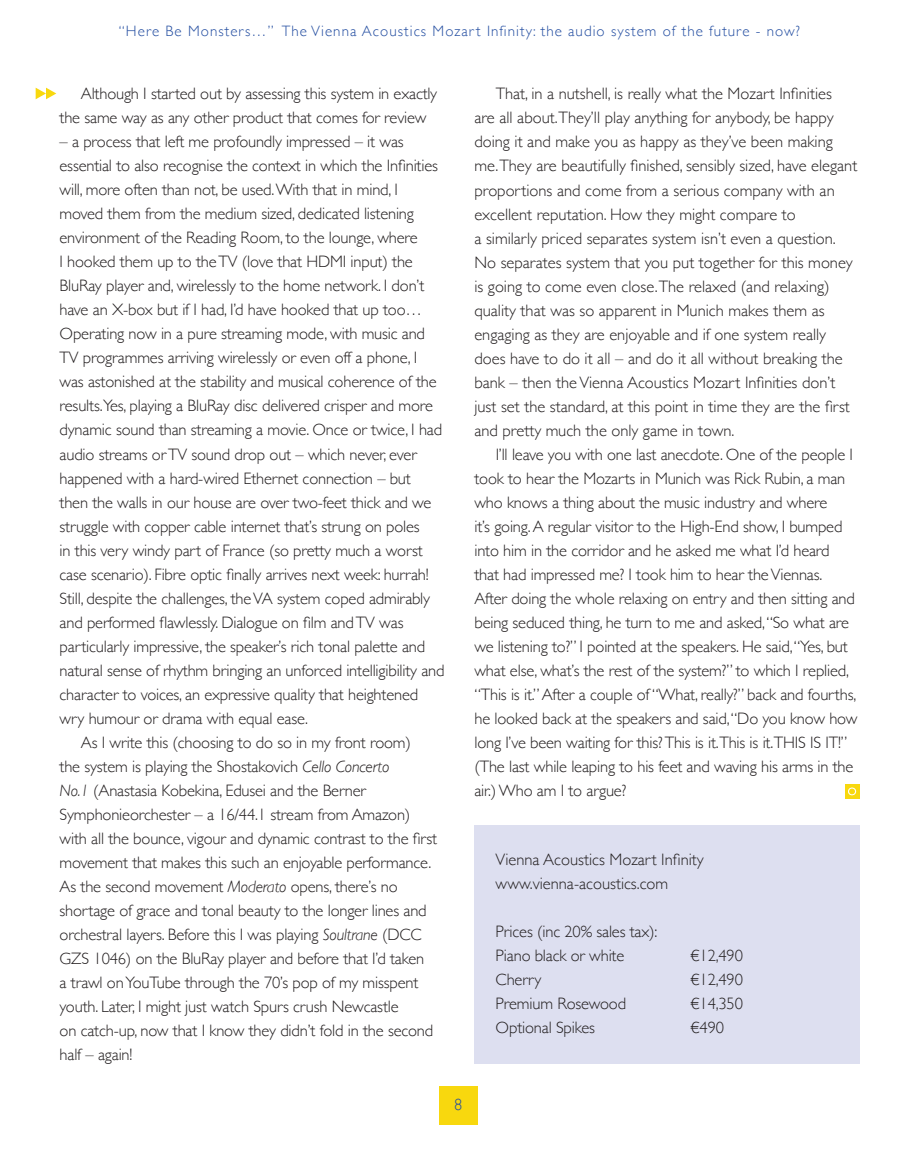
<style>
.page{position:relative;width:919px;height:1149px;background:#fff}
.page>*{position:absolute;margin:0;border:0;box-sizing:border-box;transform-origin:0 0}
.t1{font:300 16.5px/24px "Gill Sans";letter-spacing:-.01em;color:#231f20}
.t2{font:300 16.5px "Gill Sans";color:#244ea1}
.t3{font:300 15px "Gill Sans";letter-spacing:.07em;color:#244ea1}
.s1{font-style:italic}
</style>
<div class="page">
<div style="left:439px;top:1085px;width:38px;height:39px;background:#f8d80e"></div>
<svg style="left:36px;top:88px;width:20px;height:11px"></svg>
<div style="left:474px;top:825px;width:385px;height:238px;background:#dddff0"></div>
<div style="left:844px;top:784px;width:14px;height:14px;background:#f8d80e"></div>
<svg style="left:848px;top:787px;width:8px;height:8px"></svg>
<p class="t3" style="left:119px;top:19px;width:682px">“Here Be Monsters…” The Vienna Acoustics Mozart Infinity: the audio system of the future - now?</p>
<p class="t1" style="left:60px;top:81px;width:379px;text-indent:21px">Although I started out by assessing this system in exactly the same way as any other product that comes for review</p>
<p class="t1" style="left:60px;top:129px;width:345px">– a process that left me profoundly impressed – it was</p>
<p class="t1" style="left:60px;top:153px;width:380px">essential to also recognise the context in which the Infinities</p>
<p class="t1" style="left:60px;top:177px;width:340px">will, more often than not, be used. With that in mind, I</p>
<p class="t1" style="left:60px;top:201px;width:356px">moved them from the medium sized, dedicated listening</p>
<p class="t1" style="left:60px;top:225px;width:360px">environment of the Reading Room, to the lounge, where</p>
<p class="t1" style="left:60px;top:249px;width:355px">I hooked them up to the TV (love that HDMI input) the</p>
<p class="t1" style="left:60px;top:273px;width:366px">BluRay player and, wirelessly to the home network. I don’t</p>
<p class="t1" style="left:60px;top:297px;width:364px">have an X-box but if I had, I’d have hooked that up too…</p>
<p class="t1" style="left:60px;top:321px;width:367px">Operating now in a pure streaming mode, with music and</p>
<p class="t1" style="left:60px;top:345px;width:359px">TV programmes arriving wirelessly or even off a phone, I</p>
<p class="t1" style="left:60px;top:369px;width:378px">was astonished at the stability and musical coherence of the</p>
<p class="t1" style="left:60px;top:393px;width:375px">results.Yes, playing a BluRay disc delivered crisper and more</p>
<p class="t1" style="left:60px;top:417px;width:384px">dynamic sound than streaming a movie. Once or twice, I had</p>
<p class="t1" style="left:60px;top:441px;width:359px">audio streams or TV sound drop out – which never, ever</p>
<p class="t1" style="left:60px;top:465px;width:353px">happened with a hard-wired Ethernet connection – but</p>
<p class="t1" style="left:60px;top:489px;width:373px">then the walls in our house are over two-feet thick and we</p>
<p class="t1" style="left:60px;top:513px;width:362px">struggle with copper cable internet that’s strung on poles</p>
<p class="t1" style="left:60px;top:537px;width:364px">in this very windy part of France (so pretty much a worst</p>
<p class="t1" style="left:60px;top:561px;width:370px">case scenario). Fibre optic finally arrives next week: hurrah!</p>
<p class="t1" style="left:60px;top:585px;width:372px">Still, despite the challenges, the VA system coped admirably</p>
<p class="t1" style="left:60px;top:609px;width:345px">and performed flawlessly. Dialogue on film and TV was</p>
<p class="t1" style="left:60px;top:633px;width:367px">particularly impressive, the speaker’s rich tonal palette and</p>
<p class="t1" style="left:60px;top:657px;width:386px">natural sense of rhythm bringing an unforced intelligibility and</p>
<p class="t1" style="left:60px;top:681px;width:360px">character to voices, an expressive quality that heightened</p>
<p class="t1" style="left:60px;top:705px;width:250px">wry humour or drama with equal ease.</p>
<p class="t1" style="left:81px;top:729px;width:331px">As I write this (choosing to do so in my front room)</p>
<p class="t1" style="left:60px;top:753px;width:331px">the system is playing the Shostakovich <span class="s1">Cello Concerto</span></p>
<p class="t1" style="left:60px;top:777px;width:308px"><span class="s1">No.1</span> (Anastasia Kobekina, Edusei and the Berner</p>
<p class="t1" style="left:60px;top:801px;width:352px">Symphonieorchester – a 16/44.1 stream from Amazon)</p>
<p class="t1" style="left:60px;top:825px;width:379px">with all the bounce, vigour and dynamic contrast to the first</p>
<p class="t1" style="left:60px;top:849px;width:373px">movement that makes this such an enjoyable performance.</p>
<p class="t1" style="left:60px;top:873px;width:339px">As the second movement <span class="s1">Moderato</span> opens, there’s no</p>
<p class="t1" style="left:60px;top:897px;width:368px">shortage of grace and tonal beauty to the longer lines and</p>
<p class="t1" style="left:60px;top:921px;width:363px">orchestral layers. Before this I was playing <span class="s1">Soultrane</span> (DCC</p>
<p class="t1" style="left:60px;top:945px;width:366px">GZS 1046) on the BluRay player and before that I’d taken</p>
<p class="t1" style="left:60px;top:969px;width:360px">a trawl on YouTube through the 70’s pop of my misspent</p>
<p class="t1" style="left:60px;top:993px;width:340px">youth. Later, I might just watch Spurs crush Newcastle</p>
<p class="t1" style="left:60px;top:1017px;width:375px">on catch-up, now that I know they didn’t fold in the second</p>
<p class="t1" style="left:60px;top:1041px;width:74px">half – again!</p>
<p class="t1" style="left:474px;top:81px;width:384px;text-indent:21px">That, in a nutshell, is really what the Mozart Infinities<br>are all about.They’ll play anything for anybody, be happy doing it and make you as happy as they’ve been making me.They are beautifully finished, sensibly sized, have elegant proportions and come from a serious company with an excellent reputation. How they might compare to<br>a similarly priced separates system isn’t even a question.<br>No separates system that you put together for this money is going to come even close.The relaxed (and relaxing) quality that was so apparent in Munich makes them as engaging as they are enjoyable and if one system really does have to do it all – and do it all without breaking the bank – then the Vienna Acoustics Mozart Infinities don’t just set the standard, at this point in time they are the first and pretty much the only game in town.</p>
<p class="t1" style="left:474px;top:441px;width:384px;text-indent:21px">I’ll leave you with one last anecdote. One of the people I took to hear the Mozarts in Munich was Rick Rubin, a man who knows a thing about the music industry and where<br>it’s going. A regular visitor to the High-End show, I bumped into him in the corridor and he asked me what I’d heard that had impressed me? I took him to hear the Viennas.<br>After doing the whole relaxing on entry and then sitting and being seduced thing, he turn to me and asked, “So what are we listening to?” I pointed at the speakers. He said, “Yes, but what else, what’s the rest of the system?” to which I replied, “This is it.” After a couple of “What, really?” back and fourths, he looked back at the speakers and said, “Do you know how long I’ve been waiting for this? This is it.This is it.THIS IS IT!” (The last while leaping to his feet and waving his arms in the air.) Who am I to argue?</p>
<p class="t1" style="left:495px;top:846px;width:210px">Vienna Acoustics Mozart Infinity www.vienna-acoustics.com</p>
<p class="t1" style="left:495px;top:918px;width:163px">Prices (inc 20% sales tax):<br>Piano black or white</p>
<p class="t1" style="left:690px;top:942px;width:54px">€12,490</p>
<p class="t1" style="left:495px;top:966px;width:47px">Cherry</p>
<p class="t1" style="left:690px;top:966px;width:54px">€12,490</p>
<p class="t1" style="left:495px;top:990px;width:132px">Premium Rosewood</p>
<p class="t1" style="left:690px;top:990px;width:54px">€14,350</p>
<p class="t1" style="left:495px;top:1014px;width:101px">Optional Spikes</p>
<p class="t1" style="left:690px;top:1014px;width:35px">€490</p>
<p class="t2" style="left:454px;top:1091px;width:10px">8</p>
</div>
